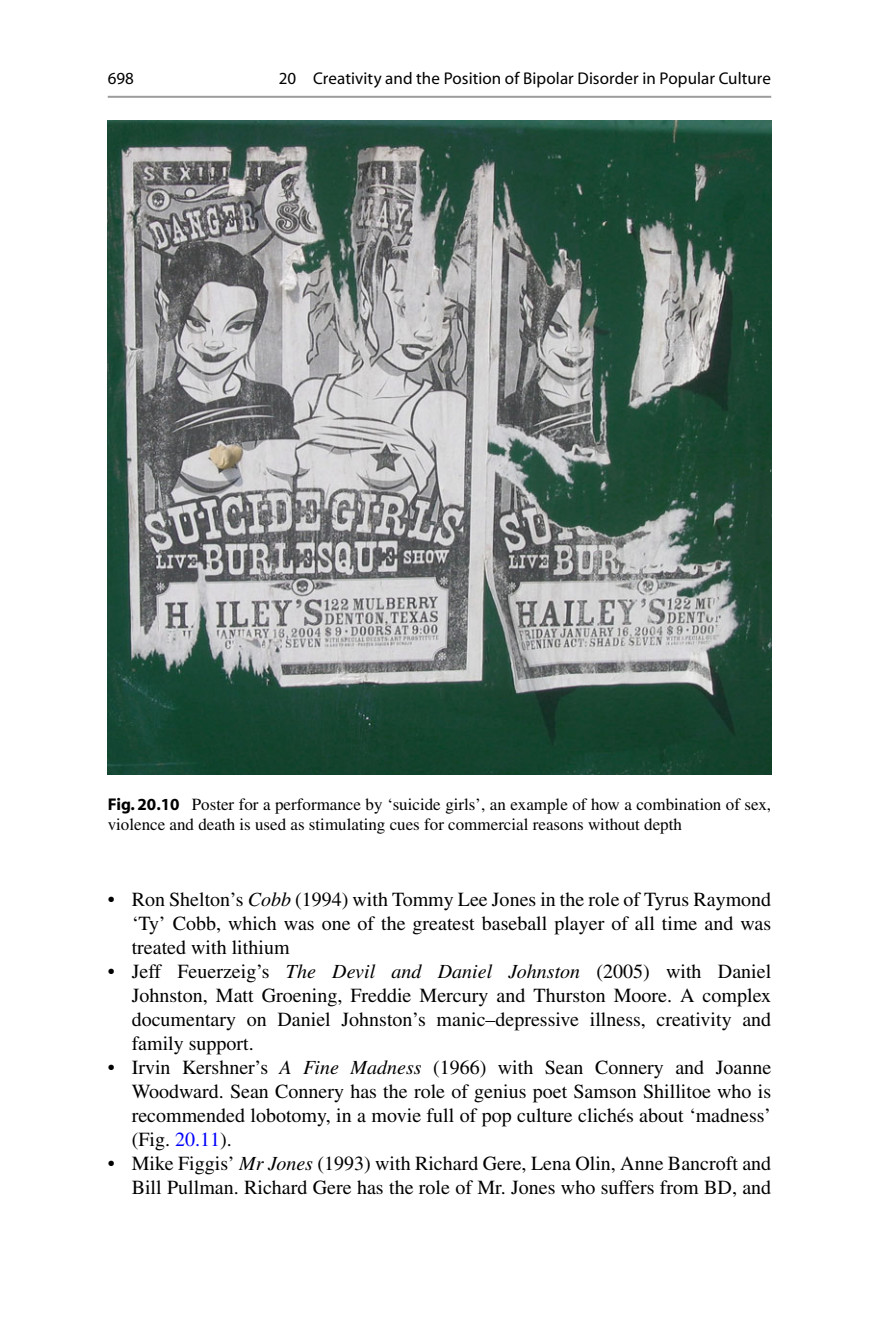
<style>
.page{position:relative;width:879px;height:1333px;background:#fff}
.page>*{position:absolute;margin:0;border:0;box-sizing:border-box;transform-origin:0 0}
.t1{font:20px/24px "Sqdjnq Pvvwrp Times";color:#000;text-align:justify}
.t2{font:17px/20px "Sqdjnq Pvvwrp Times";color:#000}
.t3{font:17px "Jrylnt Xjlstk Myriad";letter-spacing:.005em;color:#000}
.s1{font-family:"Lsrsrq Xkvlpy Myriad";font-weight:700}
.s2{font-family:"Tsfpbg Thwpyv Times";font-style:italic}
.s3{color:#0000fa}
</style>
<div class="page">
<img style="left:108px;top:121px;width:663px;height:653px">
<hr style="left:108px;top:96px;width:663px;height:2px;background:#9c9c9c">
<p class="t3" style="left:108px;top:72px;width:28px">698</p>
<p class="t3" style="left:279px;top:72px;width:494px">20 Creativity and the Position of Bipolar Disorder in Popular Culture</p>
<p class="t2" style="left:108px;top:796px;width:665px"><span class="s1">Fig. 20.10</span> Poster for a performance by ‘suicide girls’, an example of how a combination of sex, violence and death is used as stimulating cues for commercial reasons without depth</p>
<p class="t1" style="left:132px;top:889px;width:641px;text-indent:-24px">• Ron Shelton’s <span class="s2">Cobb</span> (1994) with Tommy Lee Jones in the role of Tyrus Raymond ‘Ty’ Cobb, which was one of the greatest baseball player of all time and was treated with lithium</p>
<p class="t1" style="left:132px;top:961px;width:641px;text-indent:-24px">• Jeff Feuerzeig’s <span class="s2">The Devil and Daniel Johnston</span> (2005) with Daniel Johnston, Matt Groening, Freddie Mercury and Thurston Moore. A complex documentary on Daniel Johnston’s manic–depressive illness, creativity and family support.</p>
<p class="t1" style="left:132px;top:1057px;width:641px;text-indent:-24px">• Irvin Kershner’s <span class="s2">A Fine Madness</span> (1966) with Sean Connery and Joanne Woodward. Sean Connery has the role of genius poet Samson Shillitoe who is recommended lobotomy, in a movie full of pop culture clichés about ‘madness’ (Fig. <span class="s3">20.11</span> ).</p>
<p class="t1" style="left:108px;top:1153px;width:665px;text-align:right">• Mike Figgis’ <span class="s2">Mr Jones</span> (1993) with Richard Gere, Lena Olin, Anne Bancroft and<br>Bill Pullman. Richard Gere has the role of Mr. Jones who suffers from BD, and</p>
</div>
